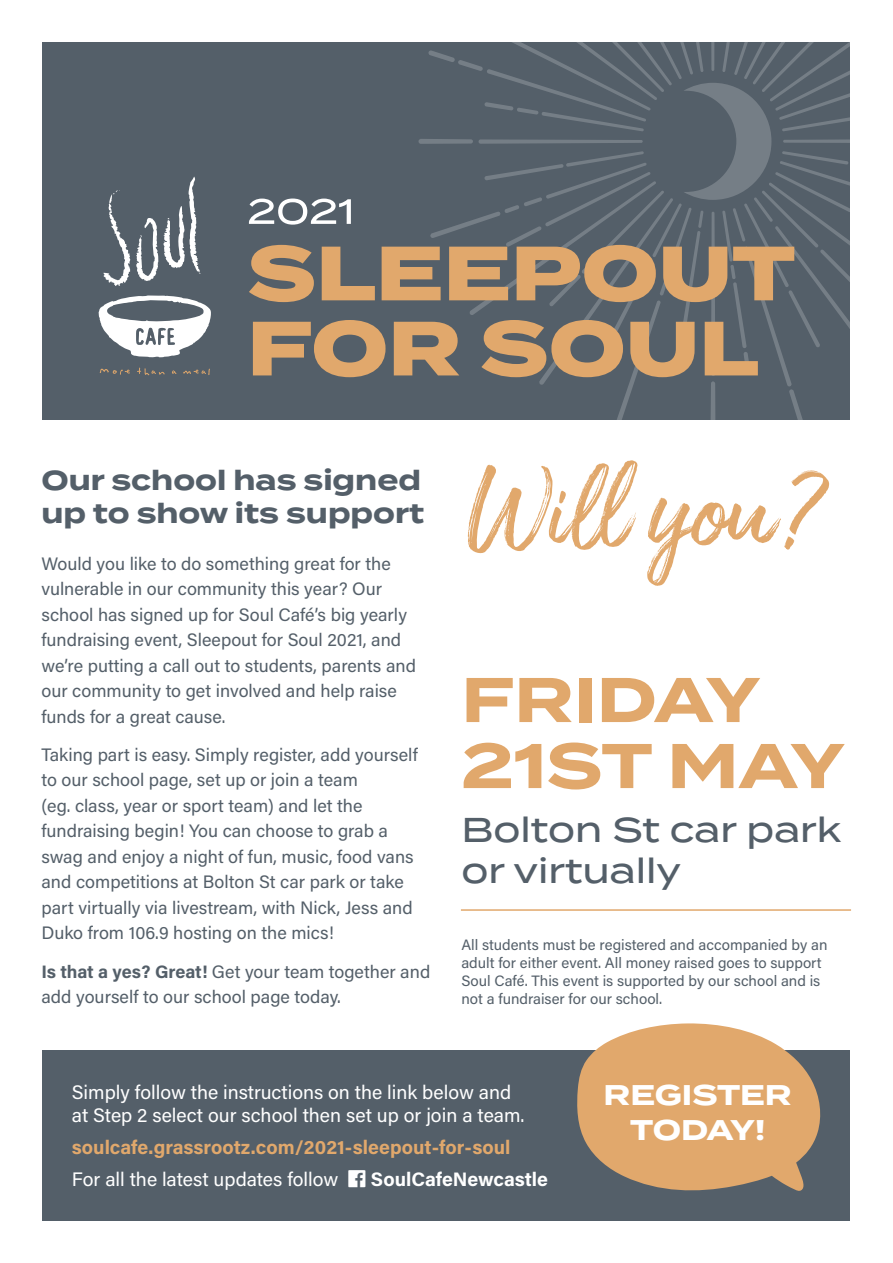
<style>
.page{position:relative;width:893px;height:1263px;background:#fff}
.page>*{position:absolute;margin:0;border:0;box-sizing:border-box;transform-origin:0 0}
.t1{font:700 63px/66px "Termina";color:#e1a86c}
.t2{font:500 34.5px/41.2px "Termina";color:#545f69}
.t3{font:700 28.5px/34.2px "Termina";color:#fff;text-align:center}
.t4{font:700 27.3px/32.8px "Termina";color:#545f69}
.t5{font:19.5px/23.4px "Acumin Pro";color:#fff}
.t6{font:700 19.5px "Acumin Pro";color:#e1a86c}
.t7{font:700 19.5px "Acumin Pro";letter-spacing:-.005em;color:#fff}
.t8{font:18px/25.5px "Acumin Pro";color:#545f69}
.t9{font:15px/18px "Acumin Pro";color:#545f69}
.s1{font-weight:700}
</style>
<div class="page">
<div style="left:43px;top:43px;width:807px;height:377px;background:#545f69"></div>
<svg style="left:249px;top:43px;width:601px;height:377px"></svg>
<svg style="left:100px;top:369px;width:30px;height:6px"></svg>
<svg style="left:137px;top:368px;width:28px;height:7px"></svg>
<svg style="left:172px;top:370px;width:4px;height:4px"></svg>
<svg style="left:183px;top:369px;width:27px;height:6px"></svg>
<svg style="left:99px;top:177px;width:112px;height:180px"></svg>
<svg style="left:467px;top:460px;width:171px;height:94px"></svg>
<svg style="left:647px;top:470px;width:183px;height:116px"></svg>
<div style="left:43px;top:1050px;width:807px;height:170px;background:#545f69"></div>
<svg style="left:577px;top:1023px;width:244px;height:168px"></svg>
<hr style="left:461px;top:909px;width:390px;height:2px;background:#e1a86c">
<p class="t4" style="left:41px;top:464px;width:384px">Our school has signed up to show its support</p>
<p class="t8" style="left:41px;top:550px;width:376px">Would you like to do something great for the vulnerable in our community this year? Our school has signed up for Soul Café’s big yearly fundraising event, Sleepout for Soul 2021, and we’re putting a call out to students, parents and our community to get involved and help raise funds for a great cause.</p>
<p class="t8" style="left:41px;top:741px;width:378px">Taking part is easy. Simply register, add yourself to our school page, set up or join a team<br>(eg. class, year or sport team) and let the fundraising begin! You can choose to grab a swag and enjoy a night of fun, music, food vans and competitions at Bolton St car park or take part virtually via livestream, with Nick, Jess and Duko from 106.9 hosting on the mics!</p>
<p class="t8" style="left:41px;top:958px;width:390px"><span class="s1">Is that a yes? Great!</span> Get your team together and add yourself to our school page today.</p>
<p class="t1" style="left:461px;top:668px;width:385px">FRIDAY<br>21ST MAY</p>
<p class="t2" style="left:461px;top:808px;width:381px">Bolton St car park or virtually</p>
<p class="t9" style="left:461px;top:935px;width:368px">All students must be registered and accompanied by an adult for either event. All money raised goes to support Soul Café. This event is supported by our school and is not a fundraiser for our school.</p>
<p class="t5" style="left:72px;top:1080px;width:454px">Simply follow the instructions on the link below and at Step 2 select our school then set up or join a team.</p>
<p class="t6" style="left:72px;top:1134px;width:440px">soulcafe.grassrootz.com/2021-sleepout-for-soul</p>
<p class="t5" style="left:72px;top:1167px;width:268px">For all the latest updates follow</p>
<p class="t7" style="left:371px;top:1166px;width:178px">SoulCafeNewcastle</p>
<p class="t3" style="left:604px;top:1079px;width:190px">REGISTER<br>TODAY!</p>
</div>
